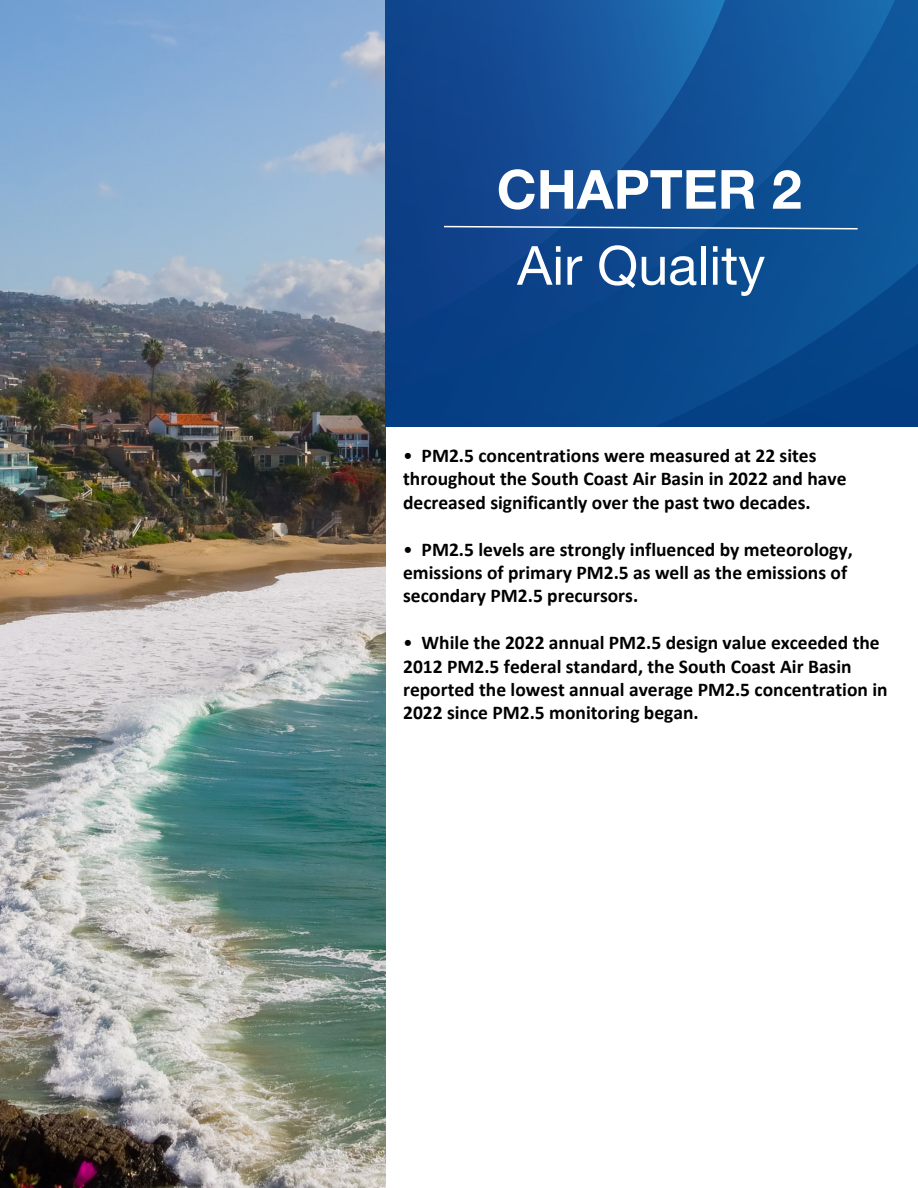
<style>
.page{position:relative;width:918px;height:1188px;background:#fff}
.page>*{position:absolute;margin:0;border:0;box-sizing:border-box;transform-origin:0 0}
.t1{font:54px "Helvetica Neue";color:#fff}
.t2{font:700 54px "Helvetica Neue";color:#fff}
.t3{font:700 19.5px/23.4px "Calibri";color:#000}
.s1{font-weight:400}
</style>
<div class="page">
<img style="left:0;top:0;width:386px;height:1188px">
<div style="left:385px;top:399px;width:533px;height:27px;background:#054083"></div>
<svg style="left:385px;top:0;width:533px;height:399px;background:#0c4e92"></svg>
<svg style="left:385px;top:0;width:381px;height:345px;background:#104b91"></svg>
<svg style="left:442px;top:225px;width:417px;height:5px;background:#557fb0"></svg>
<p class="t2" style="left:497px;top:147px;width:307px">CHAPTER 2</p>
<p class="t1" style="left:517px;top:227px;width:250px">Air Quality</p>
<p class="t3" style="left:403px;top:444px;width:445px"><span class="s1">•</span> PM2.5 concentrations were measured at 22 sites throughout the South Coast Air Basin in 2022 and have decreased significantly over the past two decades.</p>
<p class="t3" style="left:403px;top:537px;width:451px"><span class="s1">•</span> PM2.5 levels are strongly influenced by meteorology, emissions of primary PM2.5 as well as the emissions of secondary PM2.5 precursors.</p>
<p class="t3" style="left:403px;top:631px;width:486px"><span class="s1">•</span> While the 2022 annual PM2.5 design value exceeded the 2012 PM2.5 federal standard, the South Coast Air Basin reported the lowest annual average PM2.5 concentration in 2022 since PM2.5 monitoring began.</p>
</div>
